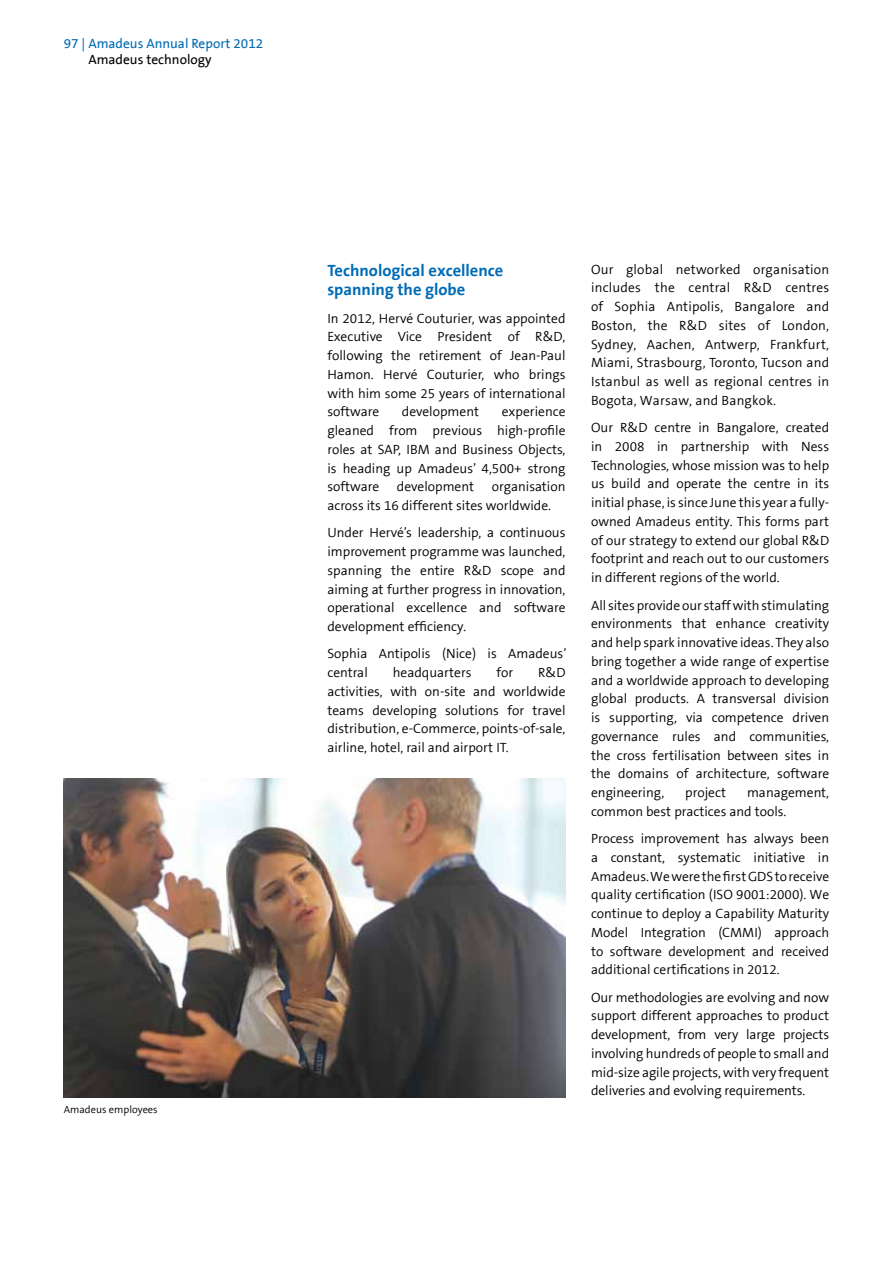
<style>
.page{position:relative;width:893px;height:1263px;background:#fff}
.page>*{position:absolute;margin:0;border:0;box-sizing:border-box;transform-origin:0 0}
.t1{font:700 16.5px/19.5px "The Sans B7";color:#006bb6}
.t2{font:300 13.5px/18.8px "The Sans B4";color:#000;text-align:justify}
.t3{font:13.5px "The Sans B5 Plain";color:#006bb6}
.t4{font:13.5px "The Sans B5 Plain";color:#000}
.t5{font:300 10.5px "The Sans B4";color:#000}
</style>
<div class="page">
<img style="left:64px;top:778px;width:502px;height:319px">
<p class="t3" style="left:64px;top:37px;width:201px">97 | Amadeus Annual Report 2012</p>
<p class="t4" style="left:88px;top:53px;width:125px">Amadeus technology</p>
<p class="t5" style="left:64px;top:1104px;width:95px">Amadeus employees</p>
<p class="t1" style="left:327px;top:261px;width:177px">Technological excellence spanning the globe</p>
<p class="t2" style="left:327px;top:309px;width:240px">In 2012, Hervé Couturier, was appointed Executive Vice President of R&amp;D, following the retirement of Jean-Paul Hamon. Hervé Couturier, who brings with him some 25 years of international software</p>
<p class="t2" style="left:402px;top:403px;width:79px">development</p>
<p class="t2" style="left:327px;top:403px;width:240px;text-indent:174px">experience gleaned from previous high-profile roles at SAP, IBM and Business Objects, is heading up Amadeus’ 4,500+ strong software</p>
<p class="t2" style="left:397px;top:478px;width:79px">development</p>
<p class="t2" style="left:327px;top:478px;width:240px;text-indent:164px">organisation across its 16 different sites worldwide.</p>
<p class="t2" style="left:327px;top:524px;width:240px">Under Hervé’s leadership, a continuous improvement programme was launched, spanning the entire R&amp;D scope and aiming at further progress in innovation, operational excellence and software development efficiency.</p>
<p class="t2" style="left:327px;top:645px;width:241px">Sophia Antipolis (Nice) is Amadeus’ central</p>
<p class="t2" style="left:327px;top:664px;width:240px;text-indent:211px">R&amp;D activities, with on-site and worldwide teams developing solutions for travel distribution, e-Commerce, points-of-sale, airline, hotel, rail and airport IT.</p>
<p class="t2" style="left:393px;top:664px;width:80px">headquarters</p>
<p class="t2" style="left:496px;top:664px;width:18px">for</p>
<p class="t2" style="left:591px;top:260px;width:240px">Our global networked organisation includes the central R&amp;D centres of Sophia Antipolis, Bangalore and Boston, the R&amp;D sites of London, Sydney, Aachen, Antwerp, Frankfurt, Miami, Strasbourg, Toronto, Tucson and Istanbul as well as regional centres in Bogota, Warsaw, and Bangkok.</p>
<p class="t2" style="left:591px;top:419px;width:240px">Our R&amp;D centre in Bangalore, created in 2008 in partnership with Ness Technologies, whose mission was to help us build and operate the centre in its initial phase, is since June this year a fully&shy;owned Amadeus entity. This forms part of our strategy to extend our global R&amp;D footprint and reach out to our customers in different regions of the world.</p>
<p class="t2" style="left:591px;top:596px;width:240px">All sites provide our staff with stimulating environments that enhance creativity and help spark innovative ideas. They also bring together a wide range of expertise and a worldwide approach to developing global products. A transversal division is supporting, via competence driven governance rules and communities, the cross fertilisation between sites in the domains of architecture, software engineering,</p>
<p class="t2" style="left:685px;top:784px;width:42px">project</p>
<p class="t2" style="left:591px;top:784px;width:240px;text-indent:156px">management, common best practices and tools.</p>
<p class="t2" style="left:591px;top:830px;width:240px">Process improvement has always been a constant, systematic initiative in Amadeus. We were the first GDS to receive quality certification (ISO 9001:2000). We continue to deploy a Capability Maturity Model Integration (CMMI) approach to software development and received additional certifications in 2012.</p>
<p class="t2" style="left:591px;top:988px;width:240px">Our methodologies are evolving and now support different approaches to product development, from very large projects involving hundreds of people to small and mid-size agile projects, with very frequent deliveries and evolving requirements.</p>
</div>
